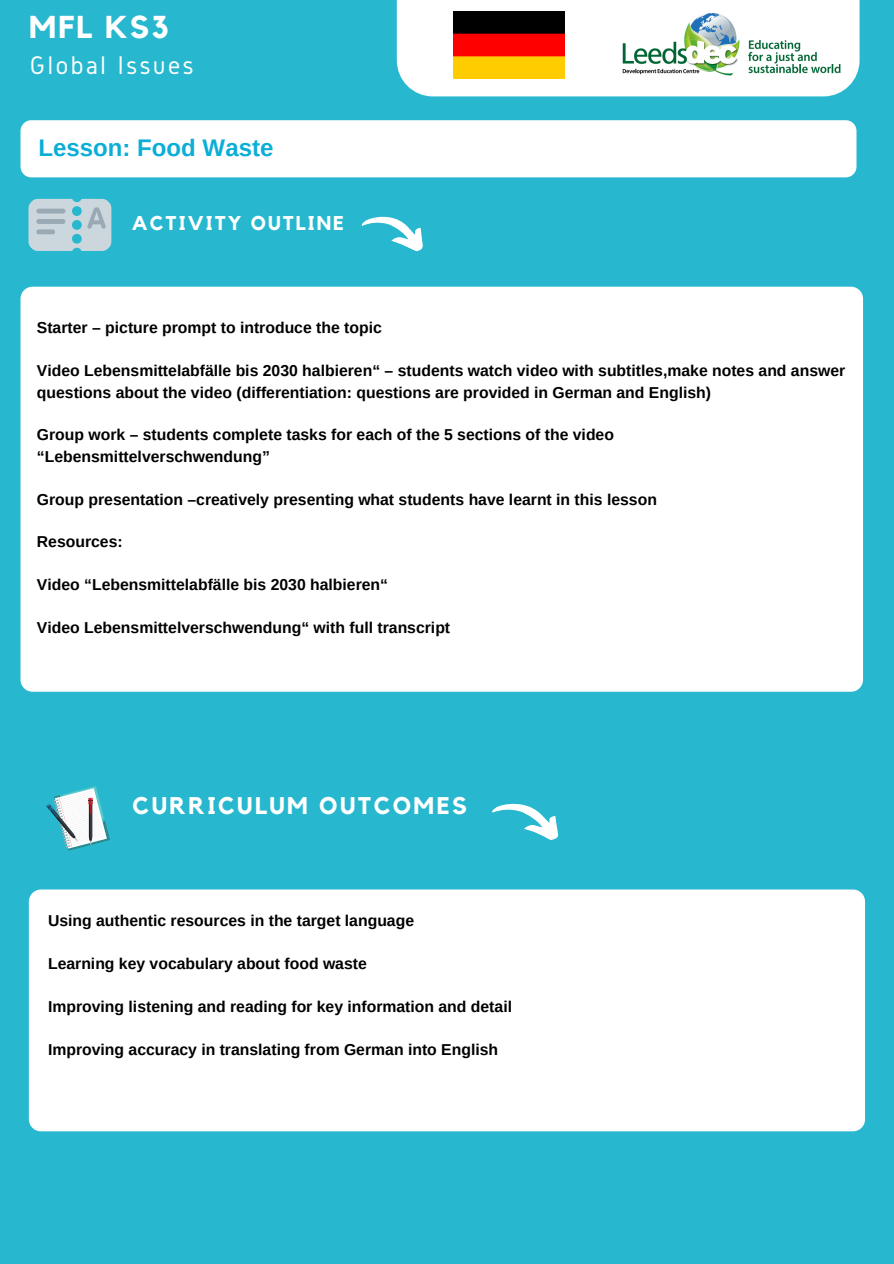
<style>
.page{position:relative;width:894px;height:1264px;background:#fff}
.page>*{position:absolute;margin:0;border:0;box-sizing:border-box;transform-origin:0 0}
.t1{font:700 31.5px "Kollektif";letter-spacing:.07em;color:#fff}
.t2{font:26.55px "Gidole";letter-spacing:.1em;color:#fff}
.t3{font:700 24px "Kollektif";letter-spacing:.1em;color:#fff}
.t4{font:700 24px "Arimo";color:#0aaed7}
.t5{font:700 19.8px "Kollektif";letter-spacing:.1em;color:#fff}
.t6{font:700 15.75px/21.5px "Arimo";color:#000}
</style>
<div class="page">
<div style="left:0;top:0;width:893px;height:1263px;background:#27b8cf"></div>
<div style="left:396px;top:0;width:463px;height:96px;background:#fff"></div>
<div style="left:20px;top:287px;width:842px;height:404px;background:#fff;border-radius:12px"></div>
<img style="left:613px;top:11px;width:234px;height:68px">
<div style="left:21px;top:120px;width:835px;height:57px;background:#fff;border-radius:11px"></div>
<svg style="left:20px;top:163px;width:112px;height:124px"></svg>
<svg style="left:361px;top:216px;width:62px;height:36px"></svg>
<svg style="left:46px;top:786px;width:64px;height:64px"></svg>
<svg style="left:492px;top:803px;width:67px;height:37px"></svg>
<div style="left:29px;top:889px;width:835px;height:242px;background:#fff;border-radius:12px"></div>
<img style="left:453px;top:11px;width:111px;height:68px">
<h1 class="t1" style="left:29px;top:12px;width:141px">MFL KS3</h1>
<h2 class="t2" style="left:30px;top:51px;width:165px">Global Issues</h2>
<h3 class="t4" style="left:38px;top:134px;width:236px">Lesson: Food Waste</h3>
<p class="t5" style="left:132px;top:214px;width:213px">ACTIVITY OUTLINE</p>
<p class="t6" style="left:37px;top:317px;width:346px">Starter – picture prompt to introduce the topic</p>
<p class="t6" style="left:37px;top:360px;width:809px">Video Lebensmittelabfälle bis 2030 halbieren“ – students watch video with subtitles,make notes and answer questions about the video (differentiation: questions are provided in German and English)</p>
<p class="t6" style="left:37px;top:424px;width:578px">Group work – students complete tasks for each of the 5 sections of the video “Lebensmittelverschwendung”</p>
<p class="t6" style="left:37px;top:488px;width:621px">Group presentation –creatively presenting what students have learnt in this lesson</p>
<p class="t6" style="left:37px;top:531px;width:87px">Resources:</p>
<p class="t6" style="left:37px;top:574px;width:352px">Video “Lebensmittelabfälle bis 2030 halbieren“</p>
<p class="t6" style="left:37px;top:617px;width:414px">Video Lebensmittelverschwendung“ with full transcript</p>
<h3 class="t3" style="left:133px;top:794px;width:335px">CURRICULUM OUTCOMES</h3>
<p class="t6" style="left:48px;top:910px;width:367px">Using authentic resources in the target language</p>
<p class="t6" style="left:48px;top:953px;width:320px">Learning key vocabulary about food waste</p>
<p class="t6" style="left:48px;top:995px;width:465px">Improving listening and reading for key information and detail</p>
<p class="t6" style="left:48px;top:1038px;width:451px">Improving accuracy in translating from German into English</p>
</div>
